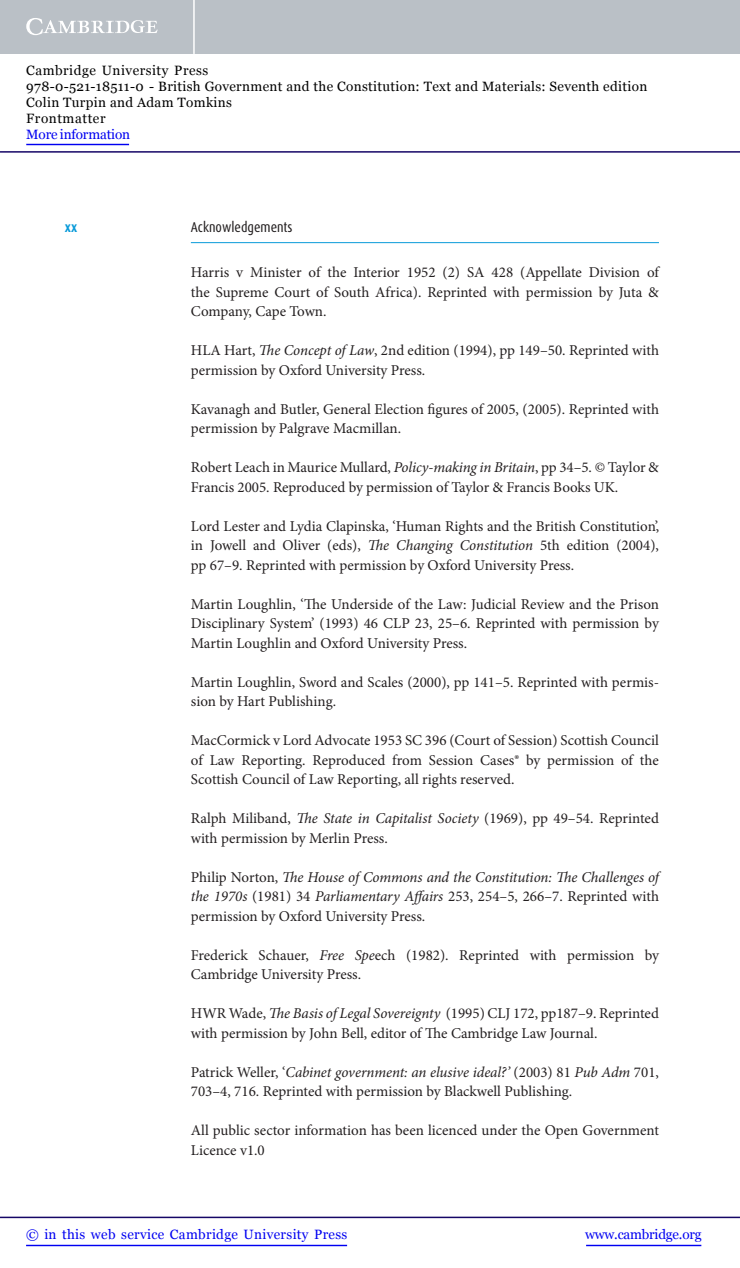
<style>
.page{position:relative;width:740px;height:1268px;background:#fff}
.page>*{position:absolute;margin:0;border:0;box-sizing:border-box;transform-origin:0 0}
.t1{font:15px/19.5px "Minion Pro";color:#231f20}
.t2{font:14.25px "Dax Condensed";color:#231f20}
.t3{font:700 14.25px "Dax Condensed";color:#089ad9}
.t4{font:13.5px/16.2px "Georgia";letter-spacing:.025em;color:#000}
.t5{font:13.5px "Georgia";letter-spacing:.025em;color:#0000f1}
.t6{font:13.5px "Georgia";letter-spacing:-.015em;color:#0000f1}
.t7{font:13.5px "Georgia";letter-spacing:-.01em;color:#0000f1}
.s1{font-style:italic}
</style>
<div class="page">
<hr style="left:191px;top:242px;width:468px;height:1px;background:#089ad9">
<div style="left:0;top:0;width:740px;height:54px;background:#bac0c6"></div>
<svg style="left:26px;top:18px;width:132px;height:17px"></svg>
<hr style="left:193px;top:0;width:2px;height:54px;background:#fff">
<hr style="left:0;top:151px;width:740px;height:2px;background:#150666">
<hr style="left:586px;top:1244px;width:115px;height:2px;background:#0000f1">
<hr style="left:0;top:1216px;width:740px;height:2px;background:#150666">
<hr style="left:26px;top:1244px;width:321px;height:2px;background:#0000f1">
<hr style="left:26px;top:144px;width:103px;height:1px;background:#0000f1">
<p class="t4" style="left:26px;top:62px;width:622px">Cambridge University Press<br>978-0-521-18511-0 - British Government and the Constitution: Text and Materials: Seventh edition Colin Turpin and Adam Tomkins<br>Frontmatter</p>
<p class="t7" style="left:26px;top:127px;width:105px">More information</p>
<p class="t3" style="left:65px;top:221px;width:14px">xx</p>
<p class="t2" style="left:191px;top:221px;width:103px">Acknowledgements</p>
<p class="t1" style="left:191px;top:264px;width:469px;text-align:justify">Harris v Minister of the Interior 1952 (2) SA 428 (Appellate Division of the Supreme Court of South Africa). Reprinted with permission by Juta &amp; Company, Cape Town.</p>
<p class="t1" style="left:191px;top:342px;width:470px">HLA Hart, <span class="s1">The Concept of Law</span>, 2nd edition (1994), pp 149–50. Reprinted with permission by Oxford University Press.</p>
<p class="t1" style="left:191px;top:400px;width:470px">Kavanagh and Butler, General Election figures of 2005, (2005). Reprinted with permission by Palgrave Macmillan.</p>
<p class="t1" style="left:191px;top:459px;width:469px">Robert Leach in Maurice Mullard, <span class="s1">Policy-making in Britain</span>, pp 34–5. © Taylor &amp;<br>Francis 2005. Reproduced by permission of Taylor &amp; Francis Books UK.</p>
<p class="t1" style="left:191px;top:517px;width:470px;text-align:justify">Lord Lester and Lydia Clapinska, ‘Human Rights and the British Constitution’, in Jowell and Oliver (eds), <span class="s1">The Changing Constitution</span> 5th edition (2004), pp 67–9. Reprinted with permission by Oxford University Press.</p>
<p class="t1" style="left:191px;top:595px;width:470px;text-align:justify">Martin Loughlin, ‘The Underside of the Law: Judicial Review and the Prison Disciplinary System’ (1993) 46 CLP 23, 25–6. Reprinted with permission by Martin Loughlin and Oxford University Press.</p>
<p class="t1" style="left:191px;top:673px;width:470px">Martin Loughlin, Sword and Scales (2000), pp 141–5. Reprinted with permis&shy;sion by Hart Publishing.</p>
<p class="t1" style="left:191px;top:732px;width:470px;text-align:justify">MacCormick v Lord Advocate 1953 SC 396 (Court of Session) Scottish Council of Law Reporting. Reproduced from Session Cases® by permission of the Scottish Council of Law Reporting, all rights reserved.</p>
<p class="t1" style="left:191px;top:810px;width:469px">Ralph Miliband, <span class="s1">The State in Capitalist Society</span> (1969), pp 49–54. Reprinted with permission by Merlin Press.</p>
<p class="t1" style="left:191px;top:868px;width:470px;text-align:justify">Philip Norton, <span class="s1">The House of Commons and the Constitution: The Challenges of the 1970s</span> (1981) 34 <span class="s1">Parliamentary Affairs</span> 253, 254–5, 266–7. Reprinted with permission by Oxford University Press.</p>
<p class="t1" style="left:191px;top:946px;width:470px">Frederick Schauer, <span class="s1">Free Spe</span>ech (1982). Reprinted with permission by<br>Cambridge University Press.</p>
<p class="t1" style="left:191px;top:1005px;width:469px">HWR Wade, <span class="s1">The Basis of Legal Sovereignty</span> (1995) CLJ 172, pp187–9. Reprinted with permission by John Bell, editor of The Cambridge Law Journal.</p>
<p class="t1" style="left:191px;top:1063px;width:469px">Patrick Weller, ‘<span class="s1">Cabinet government: an elusive ideal?’</span> (2003) 81 <span class="s1">Pub Adm</span> 701,<br>703–4, 716. Reprinted with permission by Blackwell Publishing.</p>
<p class="t1" style="left:191px;top:1122px;width:470px">All public sector information has been licenced under the Open Government<br>Licence v1.0</p>
<p class="t5" style="left:26px;top:1226px;width:323px">© in this web service Cambridge University Press</p>
<p class="t6" style="left:585px;top:1226px;width:118px">www.cambridge.org</p>
</div>
